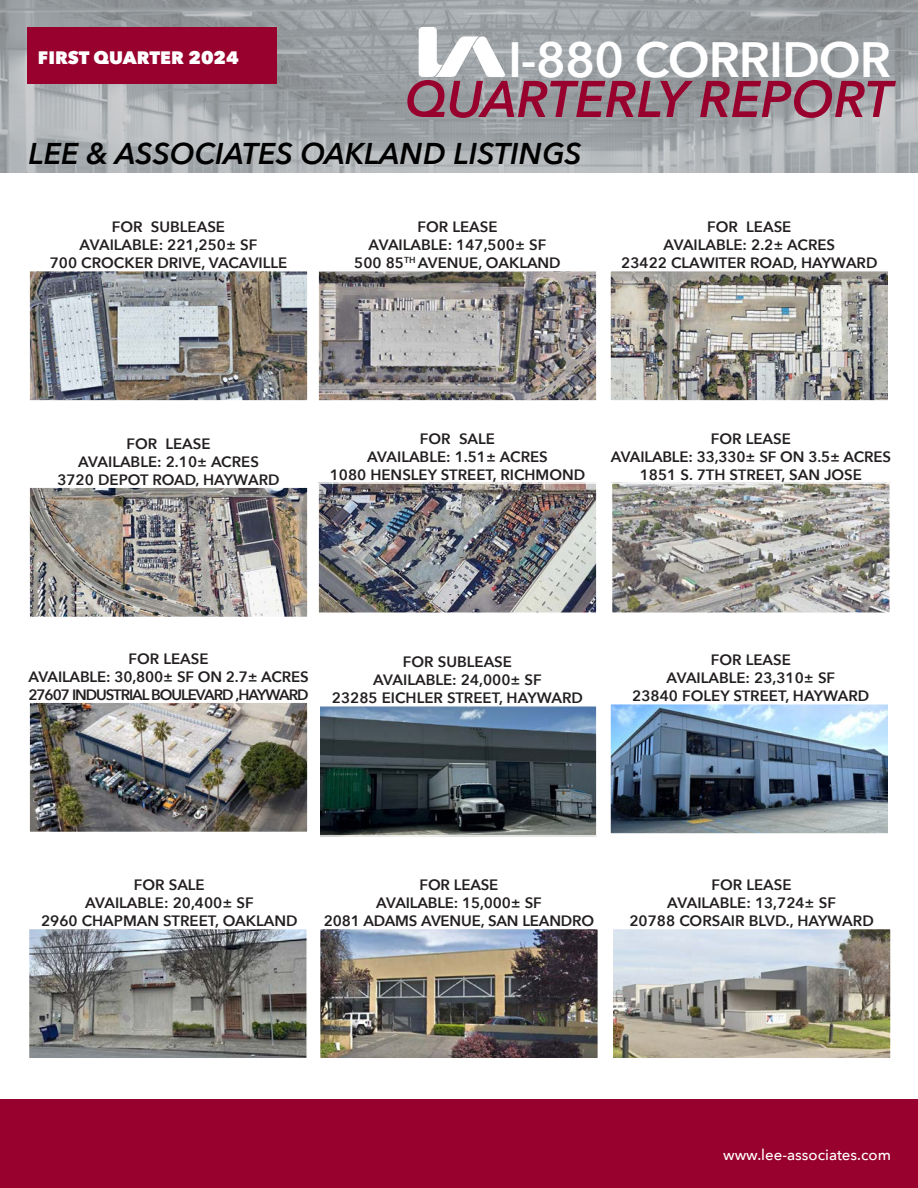
<style>
.page{position:relative;width:918px;height:1188px;background:#fff}
.page>*{position:absolute;margin:0;border:0;box-sizing:border-box;transform-origin:0 0}
.t1{font:italic 600 51px "Avenir Next";color:#98012d}
.t2{font:600 49.5px "Avenir Next";letter-spacing:-.02em;color:#fff}
.t3{font:italic 600 30px "Avenir Next";color:#000}
.t4{font:800 18px "Avenir Next";color:#fff}
.Data{font:600 15px "Avenir Next";color:#231f20}
.Data-2{font:600 15px "Avenir Next";letter-spacing:-.07em;color:#231f20}
.t5{font:500 15px "Avenir Next";color:#fff}
</style>
<div class="page">
<div style="left:0;top:1100px;width:918px;height:88px;background:#98012d"></div>
<svg style="left:0;top:0;width:918px;height:173px;background:#a2a6a9"></svg>
<svg style="left:419px;top:27px;width:87px;height:50px"></svg>
<div style="left:27px;top:27px;width:249px;height:56px;background:#98012d"></div>
<img style="left:31px;top:489px;width:275px;height:126px">
<div style="left:28px;top:486px;width:281px;height:132px;border:2px solid #fff"></div>
<img style="left:320px;top:485px;width:275px;height:126px">
<div style="left:317px;top:482px;width:281px;height:132px;border:2px solid #fff"></div>
<img style="left:614px;top:485px;width:274px;height:126px">
<div style="left:611px;top:482px;width:280px;height:132px;border:2px solid #fff"></div>
<img style="left:612px;top:706px;width:275px;height:126px">
<div style="left:609px;top:703px;width:281px;height:132px;border:2px solid #fff"></div>
<img style="left:615px;top:931px;width:274px;height:126px">
<div style="left:612px;top:928px;width:280px;height:132px;border:2px solid #fff"></div>
<img style="left:322px;top:931px;width:274px;height:126px">
<div style="left:319px;top:928px;width:280px;height:132px;border:2px solid #fff"></div>
<img style="left:320px;top:708px;width:275px;height:126px">
<div style="left:317px;top:705px;width:281px;height:132px;border:2px solid #fff"></div>
<img style="left:320px;top:273px;width:275px;height:126px">
<div style="left:317px;top:270px;width:281px;height:132px;border:2px solid #fff"></div>
<img style="left:31px;top:931px;width:274px;height:126px">
<div style="left:28px;top:928px;width:280px;height:132px;border:2px solid #fff"></div>
<img style="left:612px;top:273px;width:275px;height:126px">
<div style="left:609px;top:270px;width:281px;height:132px;border:2px solid #fff"></div>
<img style="left:31px;top:273px;width:275px;height:126px">
<div style="left:28px;top:270px;width:281px;height:132px;border:2px solid #fff"></div>
<img style="left:31px;top:704px;width:275px;height:126px">
<div style="left:28px;top:701px;width:281px;height:132px;border:2px solid #fff"></div>
<p class="t4" style="left:38px;top:47px;width:202px">FIRST QUARTER 2024</p>
<h2 class="t2" style="left:508px;top:17px;width:384px">I-880 CORRIDOR</h2>
<h1 class="t1" style="left:405px;top:56px;width:489px">QUARTERLY REPORT</h1>
<p class="t3" style="left:28px;top:128px;width:555px">LEE &amp; ASSOCIATES OAKLAND LISTINGS</p>
<p class="Data" style="left:112px;top:214px;width:115px">FOR SUBLEASE</p>
<p class="Data" style="left:80px;top:232px;width:179px">AVAILABLE: 221,250± SF</p>
<p class="Data" style="left:50px;top:250px;width:239px">700 CROCKER DRIVE, VACAVILLE</p>
<p class="Data" style="left:417px;top:214px;width:82px">FOR LEASE</p>
<p class="Data" style="left:369px;top:232px;width:179px">AVAILABLE: 147,500± SF</p>
<p class="Data" style="left:354px;top:250px;width:208px">500 85<sup>TH</sup> AVENUE, OAKLAND</p>
<p class="Data" style="left:707px;top:214px;width:86px">FOR LEASE</p>
<p class="Data" style="left:664px;top:232px;width:173px">AVAILABLE: 2.2± ACRES</p>
<p class="Data" style="left:621px;top:250px;width:258px">23422 CLAWITER ROAD, HAYWARD</p>
<p class="Data" style="left:126px;top:431px;width:86px">FOR LEASE</p>
<p class="Data" style="left:78px;top:449px;width:182px">AVAILABLE: 2.10± ACRES</p>
<p class="Data" style="left:57px;top:467px;width:224px">3720 DEPOT ROAD, HAYWARD</p>
<p class="Data" style="left:420px;top:426px;width:77px">FOR SALE</p>
<p class="Data" style="left:367px;top:444px;width:182px">AVAILABLE: 1.51± ACRES</p>
<p class="Data" style="left:330px;top:462px;width:257px">1080 HENSLEY STREET, RICHMOND</p>
<p class="Data" style="left:711px;top:426px;width:82px">FOR LEASE</p>
<p class="Data" style="left:611px;top:444px;width:282px">AVAILABLE: 33,330± SF ON 3.5± ACRES</p>
<p class="Data" style="left:640px;top:462px;width:224px">1851 S. 7TH STREET, SAN JOSE</p>
<p class="Data" style="left:128px;top:646px;width:82px">FOR LEASE</p>
<p class="Data" style="left:28px;top:664px;width:282px">AVAILABLE: 30,800± SF ON 2.7± ACRES</p>
<p class="Data-2" style="left:28px;top:682px;width:282px">27607 INDUSTRIAL BOULEVARD ,HAYWARD</p>
<p class="Data" style="left:403px;top:649px;width:111px">FOR SUBLEASE</p>
<p class="Data" style="left:373px;top:667px;width:170px">AVAILABLE: 24,000± SF</p>
<p class="Data" style="left:332px;top:685px;width:253px">23285 EICHLER STREET, HAYWARD</p>
<p class="Data" style="left:711px;top:647px;width:82px">FOR LEASE</p>
<p class="Data" style="left:667px;top:665px;width:170px">AVAILABLE: 23,310± SF</p>
<p class="Data" style="left:632px;top:683px;width:239px">23840 FOLEY STREET, HAYWARD</p>
<p class="Data" style="left:134px;top:872px;width:72px">FOR SALE</p>
<p class="Data" style="left:85px;top:890px;width:170px">AVAILABLE: 20,400± SF</p>
<p class="Data" style="left:41px;top:908px;width:258px">2960 CHAPMAN STREET, OAKLAND</p>
<p class="Data" style="left:420px;top:872px;width:80px">FOR LEASE</p>
<p class="Data" style="left:376px;top:890px;width:167px">AVAILABLE: 15,000± SF</p>
<p class="Data" style="left:324px;top:908px;width:272px">2081 ADAMS AVENUE, SAN LEANDRO</p>
<p class="Data" style="left:712px;top:872px;width:82px">FOR LEASE</p>
<p class="Data" style="left:667px;top:890px;width:170px">AVAILABLE: 13,724± SF</p>
<p class="Data" style="left:629px;top:908px;width:246px">20788 CORSAIR BLVD., HAYWARD</p>
<p class="t5" style="left:723px;top:1142px;width:169px">www.lee-associates.com</p>
</div>
